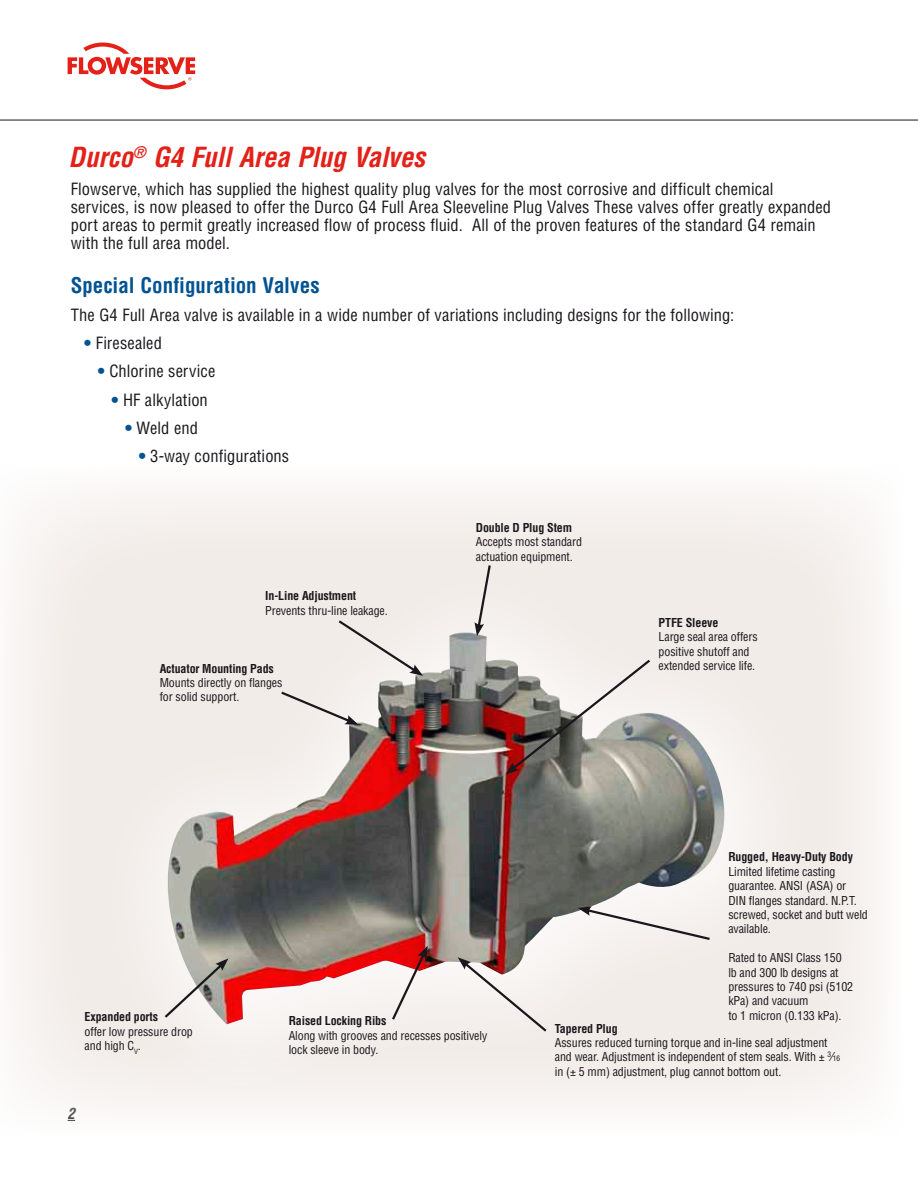
<style>
.page{position:relative;width:918px;height:1188px;background:#fff}
.page>*{position:absolute;margin:0;border:0;box-sizing:border-box;transform-origin:0 0}
.t1{font:italic 700 condensed 27px "Helvetica LT Std";letter-spacing:-.005em;color:#e32119}
.t2{font:700 condensed 21px "Helvetica LT Std";color:#005392}
.t3{font:condensed 16.5px/18px "Helvetica LT Std";letter-spacing:.005em;color:#1a171c}
.t4{font:italic 700 condensed 15px "Helvetica LT Std";color:#1a171c}
.t5{font:condensed 12px/14.4px "Helvetica LT Std";letter-spacing:-.01em;color:#1a171c}
.t6{font:700 condensed 12px "Helvetica LT Std";letter-spacing:-.01em;color:#1a171c}
.s1{font-family:"Helvetica";font-weight:700;color:#005392}
.s2{font-size:7.35px}
</style>
<div class="page">
<svg style="left:68px;top:43px;width:127px;height:46px"></svg>
<hr style="left:0;top:120px;width:918px;height:1px;background:#1a171c">
<div style="left:0;top:465px;width:904px;height:672px;background:#f7f4f1"></div>
<div style="left:87px;top:553px;width:738px;height:570px;background:#fff;opacity:.75"></div>
<img style="left:150px;top:632px;width:617px;height:392px">
<svg style="left:506px;top:657px;width:147px;height:118px"></svg>
<svg style="left:578px;top:906px;width:134px;height:36px"></svg>
<svg style="left:458px;top:957px;width:91px;height:77px"></svg>
<svg style="left:390px;top:946px;width:38px;height:76px"></svg>
<svg style="left:162px;top:958px;width:66px;height:62px"></svg>
<svg style="left:279px;top:690px;width:80px;height:35px"></svg>
<svg style="left:336px;top:618px;width:87px;height:58px"></svg>
<svg style="left:475px;top:563px;width:17px;height:73px"></svg>
<h1 class="t1" style="left:69px;top:140px;width:358px">Durco<sup>®</sup> G4 Full Area Plug Valves</h1>
<p class="t3" style="left:71px;top:179px;width:762px">Flowserve, which has supplied the highest quality plug valves for the most corrosive and difficult chemical services, is now pleased to offer the Durco G4 Full Area Sleeveline Plug Valves These valves offer greatly expanded port areas to permit greatly increased flow of process fluid. All of the proven features of the standard G4 remain with the full area model.</p>
<h2 class="t2" style="left:71px;top:272px;width:251px">Special Configuration Valves</h2>
<h3 class="t3" style="left:71px;top:306px;width:665px">The G4 Full Area valve is available in a wide number of variations including designs for the following:</h3>
<h3 class="t3" style="left:84px;top:334px;width:79px"><span class="s1">•</span> Firesealed</h3>
<h3 class="t3" style="left:98px;top:362px;width:119px"><span class="s1">•</span> Chlorine service</h3>
<h3 class="t3" style="left:112px;top:391px;width:98px"><span class="s1">•</span> HF alkylation</h3>
<h3 class="t3" style="left:125px;top:419px;width:74px"><span class="s1">•</span> Weld end</h3>
<h3 class="t3" style="left:139px;top:447px;width:152px"><span class="s1">•</span> 3-way configurations</h3>
<p class="t6" style="left:265px;top:588px;width:92px">In-Line Adjustment</p>
<p class="t5" style="left:265px;top:603px;width:124px">Prevents thru-line leakage.</p>
<p class="t6" style="left:160px;top:661px;width:116px">Actuator Mounting Pads</p>
<p class="t5" style="left:160px;top:675px;width:124px">Mounts directly on flanges for solid support.</p>
<p class="t6" style="left:476px;top:520px;width:98px">Double D Plug Stem</p>
<p class="t5" style="left:476px;top:535px;width:108px">Accepts most standard actuation equipment.</p>
<p class="t6" style="left:659px;top:615px;width:61px">PTFE Sleeve</p>
<p class="t5" style="left:659px;top:630px;width:101px">Large seal area offers positive shutoff and extended service life.</p>
<p class="t6" style="left:85px;top:1009px;width:75px">Expanded ports</p>
<p class="t5" style="left:85px;top:1024px;width:110px">offer low pressure drop and high C<sub>V</sub>.</p>
<p class="t4" style="left:68px;top:1104px;width:9px">2</p>
<p class="t6" style="left:289px;top:1014px;width:99px">Raised Locking Ribs</p>
<p class="t5" style="left:289px;top:1028px;width:200px">Along with grooves and recesses positively lock sleeve in body.</p>
<p class="t6" style="left:728px;top:850px;width:126px">Rugged, Heavy-Duty Body</p>
<p class="t5" style="left:728px;top:864px;width:141px">Limited lifetime casting guarantee. ANSI (ASA) or<br>DIN flanges standard. N.P.T. screwed, socket and butt weld available.</p>
<p class="t5" style="left:728px;top:951px;width:126px">Rated to ANSI Class 150<br>lb and 300 lb designs at pressures to 740 psi (5102 kPa) and vacuum<br>to 1 micron (0.133 kPa).</p>
<p class="t6" style="left:555px;top:1021px;width:64px">Tapered Plug</p>
<p class="t5" style="left:555px;top:1035px;width:287px">Assures reduced turning torque and in-line seal adjustment and wear. Adjustment is independent of stem seals. With ± <sup>3</sup>⁄<span class="s2">16 </span>in (± 5 mm) adjustment, plug cannot bottom out.</p>
</div>
